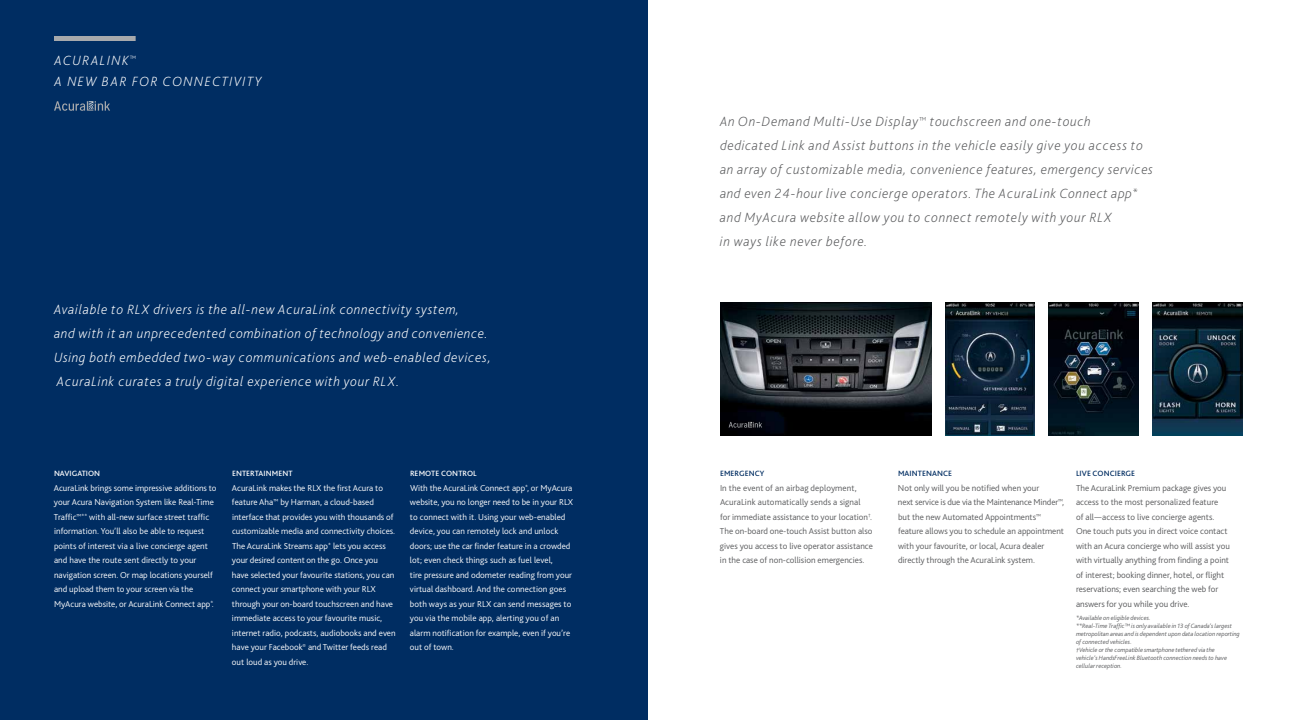
<style>
.page{position:relative;width:1296px;height:720px;background:#fff}
.page>*{position:absolute;margin:0;border:0;box-sizing:border-box;transform-origin:0 0}
.t1{font:italic 200 14px/24px "Bliss 2";letter-spacing:.05em;color:#58595b}
.t2{font:italic 200 14px/24px "Bliss 2";letter-spacing:.05em;color:#fff}
.t3{font:italic 200 14px/21px "Bliss 2";letter-spacing:.1em;color:#fff}
.t4{font:300 9px/14.5px "Bliss 2";color:#fff}
.t5{font:300 9px/14.5px "Bliss 2";color:#58595b}
.t6{font:500 8px "Bliss 2";letter-spacing:.01em;color:#fff}
.t7{font:500 8px "Bliss 2";letter-spacing:.01em;color:#002d62}
.t8{font:italic 300 6.5px/8px "Bliss 2";color:#58595b}
.s1{font-size:11px}
</style>
<div class="page">
<div style="left:0;top:0;width:648px;height:720px;background:#002d62"></div>
<div style="left:54px;top:36px;width:82px;height:5px;background:#a7a9ac"></div>
<img style="left:945px;top:302px;width:90px;height:134px">
<img style="left:720px;top:302px;width:211px;height:134px">
<svg style="left:729px;top:422px;width:33px;height:6px"></svg>
<img style="left:1152px;top:302px;width:90px;height:134px">
<img style="left:1049px;top:302px;width:90px;height:134px">
<svg style="left:54px;top:101px;width:56px;height:10px"></svg>
<h1 class="t3" style="left:54px;top:50px;width:128px">Acura Link<sup>™<br></sup>A New Bar For Connectivit</h1>
<h1 class="t2" style="left:255px;top:69px;width:8px">y</h1>
<p class="t2" style="left:54px;top:297px;width:438px">Available to RLX drivers is the all-new AcuraLink connectivity system,<br>and with it an unprecedented combination of technology and convenience.<br>Using both embedded two-way communications and web-enabled devices, AcuraLink curates a truly digital experience with your RLX.</p>
<p class="t6" style="left:54px;top:468px;width:48px">NAVIGATION</p>
<p class="t4" style="left:54px;top:480px;width:164px">AcuraLink brings some impressive additions to your Acura N avigation System like Real-Time Traffic<sup>™**</sup> with all-new surface street traffic information. You’ll also be able to request points of interest via a live concierge agent and have the route sent directly to your navigation screen. Or map locations yourself and upload them to your screen via the MyAcura website, or AcuraLink Connect app<sup>*</sup>.</p>
<p class="t6" style="left:232px;top:468px;width:62px">ENTERTAINM ENT</p>
<p class="t4" style="left:232px;top:480px;width:165px">AcuraLink makes the RLX the first Acura to feature Aha<sup>™</sup> by Harman, a cloud-based interface that provides you with thousands of customizable media and connectivity choices.<br>The AcuraLink Streams app<sup>*</sup> lets you access your desired content on the go. Once you have selected your favourite stations, you can connect your smartphone with your RLX through your on-board touchscreen and have immediate access to your favourite music, internet radio, podcasts, audiobooks and even have your Facebook<sup>®</sup> and Twitter feeds read out loud as you drive.</p>
<p class="t6" style="left:410px;top:468px;width:68px">REM OTE CONTROL</p>
<p class="t4" style="left:410px;top:480px;width:165px">With the AcuraLink Connect app<sup>*</sup>, or MyAcura website, you no longer need to be in your RLX to connect with it. Using your web-enabled device, you can remotely lock and unlock doors; use the car finder feature in a crowded lot; even check things such as fuel level,<br>tire pressure and odometer reading from your virtual dashboard. And the connection goes both ways as your RLX can send messages to you via the mobile app, alerting you of an alarm notification for example, even if you’re out of town.</p>
<p class="t1" style="left:720px;top:109px;width:434px">An On-Demand Multi-Use Display<sup>™</sup> touchscreen and one-touch<br>dedicated Link and Assist buttons in the vehicle easily give you access to an array of customizable media, convenience features, emergency services and even 24-hour live concierge operators. The AcuraLink Connect app<span class="s1">* </span>and MyAcura website allow you to connect remotely with your RLX<br>in ways like never before.</p>
<p class="t7" style="left:720px;top:468px;width:46px">EMERGENCY</p>
<p class="t5" style="left:720px;top:480px;width:154px">In the event of an airbag deployment, AcuraLink automatically sends a signal for immediate assistance to your location<sup>†</sup>.<br>The on-board one-touch Assist button also gives you access to live operator assistance in the case of non-collision emergencies.</p>
<p class="t7" style="left:898px;top:468px;width:56px">MAINTENANCE</p>
<p class="t5" style="left:898px;top:480px;width:168px">Not only will you be notified when your<br>next service is due via the Maintenance Minder<sup>™</sup>, but the new Automated Appointments<sup>™ </sup>feature allows you to schedule an appointment with your favourite, or local, Acura dealer directly through the AcuraLink system.</p>
<p class="t7" style="left:1076px;top:468px;width:61px">LIVE CONCIERGE</p>
<p class="t5" style="left:1076px;top:480px;width:155px">The AcuraLink Premium package gives you access to the most personalized feature<br>of all—access to live concierge agents.<br>One touch puts you in direct voice contact with an Acura concierge who will assist you with virtually anything from finding a point of interest; booking dinner, hotel, or flight reservations; even searching the web for answers for you while you drive.</p>
<p class="t8" style="left:1076px;top:614px;width:165px">*Available on eligible devices.<br>**Real-Time Traffic™ is only available in 13 of Canada’s largest metropolitan areas and is dependent upon data location reporting of connected vehicles.<br>†Vehicle or the compatible smartphone tethered via the<br>vehicle’s HandsFreeLink Bluetooth connection needs to have cellular reception.</p>
</div>
